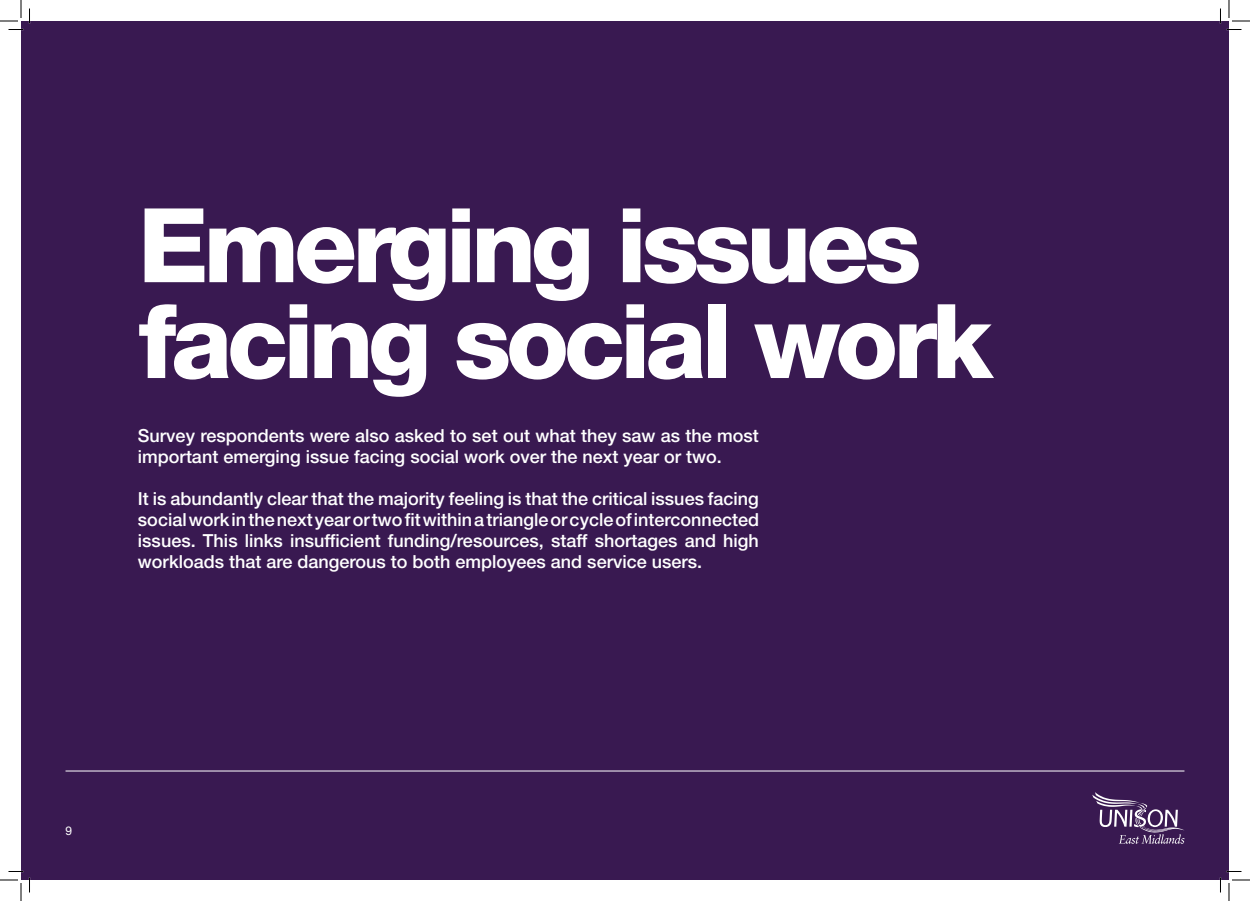
<style>
.page{position:relative;width:1250px;height:901px;background:#fff}
.page>*{position:absolute;margin:0;border:0;box-sizing:border-box;transform-origin:0 0}
.t1{font:103.2px/95.8px "Helvetica Neue LT 85 Hv";letter-spacing:-.05em;color:#fff}
.t2{font:18px/21px "Helvetica Neue LT 65 Md";color:#fff}
.t3{font:12px "Helvetica Neue LT 55 Rm";color:#fff}
</style>
<div class="page">
<div style="left:21px;top:21px;width:1199px;height:859px;background:#391951"></div>
<div style="left:1044px;top:21px;width:185px;height:859px;background:#391951"></div>
<hr style="left:66px;top:770px;width:1118px;height:1px;background:#fff">
<svg style="left:1092px;top:792px;width:92px;height:52px"></svg>
<svg style="left:0;top:0;width:30px;height:30px"></svg>
<svg style="left:0;top:871px;width:30px;height:30px"></svg>
<svg style="left:1219px;top:0;width:31px;height:30px"></svg>
<svg style="left:1219px;top:871px;width:31px;height:30px"></svg>
<p class="t1" style="left:138px;top:197px;width:856px">Emerging issues facing social work</p>
<p class="t2" style="left:138px;top:425px;width:622px">Survey respondents were also asked to set out what they saw as the most important emerging issue facing social work over the next year or two.</p>
<p class="t2" style="left:138px;top:488px;width:622px;text-align:justify">It is abundantly clear that the majority feeling is that the critical issues facing social work in the next year or two fit within a triangle or cycle of interconnected issues. This links insufficient funding/resources, staff shortages and high workloads that are dangerous to both employees and service users.</p>
<p class="t3" style="left:66px;top:824px;width:8px">9</p>
</div>
